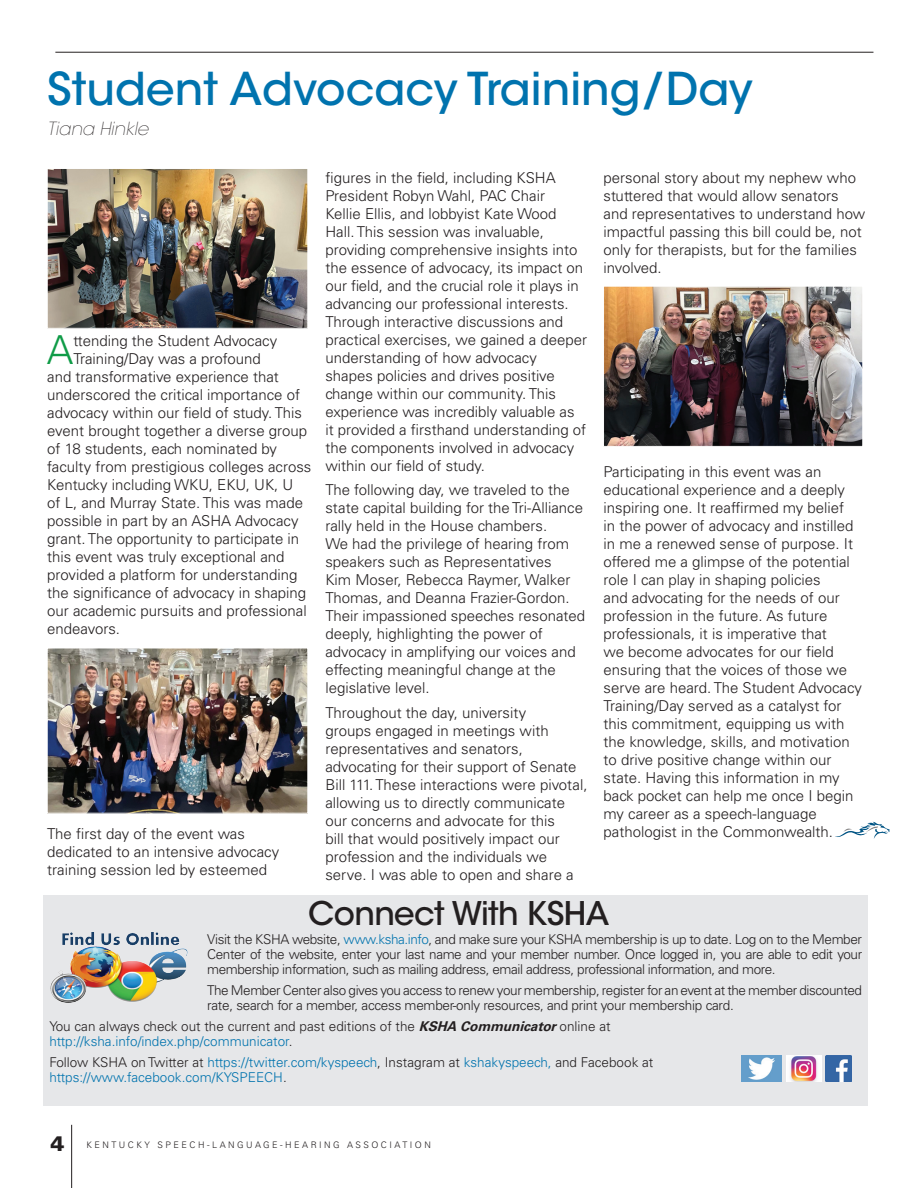
<style>
.page{position:relative;width:918px;height:1188px;background:#fff}
.page>*{position:absolute;margin:0;border:0;box-sizing:border-box;transform-origin:0 0}
.t1{font:500 45px "ITC Avant Garde Std";color:#0073ae}
.t2{font:300 39.9px "Univers LT Std";color:#0f9b47}
.t3{font:500 32.4px "ITC Avant Garde Std";letter-spacing:-.02em;color:#231f20}
.t4{font:900 21px "Univers LT Std";color:#231f20}
.t5{font:italic 200 18px "ITC Avant Garde Std";color:#231f20}
.t6{font:300 15px/18px "Univers LT Std";color:#231f20}
.t7{font:300 13.5px/15px "Univers LT Std";letter-spacing:-.025em;color:#231f20;text-align:justify}
.t8{font:300 13.5px/15px "Univers LT Std";color:#0073ae}
.t9{font:300 13.5px/15px "Univers LT Std";color:#231f20}
.t10{font:300 9px "Univers LT Std";letter-spacing:.28em;color:#231f20}
.s1{color:#0073ae}
.s2{font-weight:700;font-style:italic}
.s3{color:#231f20}
</style>
<div class="page">
<hr style="left:71px;top:1125px;width:1px;height:63px;background:#231f20">
<hr style="left:55px;top:52px;width:818px;height:1px;background:#231f20">
<svg style="left:835px;top:822px;width:55px;height:17px"></svg>
<div style="left:43px;top:895px;width:825px;height:211px;background:#e6e7e9"></div>
<img style="left:50px;top:932px;width:138px;height:71px">
<img style="left:741px;top:1055px;width:41px;height:27px">
<img style="left:786px;top:1055px;width:36px;height:27px">
<img style="left:826px;top:1056px;width:25px;height:25px">
<img style="left:49px;top:170px;width:257px;height:157px">
<div style="left:47px;top:168px;width:261px;height:161px;border:1px solid #fff"></div>
<img style="left:49px;top:650px;width:257px;height:161px">
<div style="left:47px;top:648px;width:261px;height:165px;border:1px solid #fff"></div>
<img style="left:605px;top:288px;width:256px;height:157px">
<div style="left:603px;top:286px;width:260px;height:161px;border:1px solid #fff"></div>
<h1 class="t1" style="left:47px;top:60px;width:707px">Student Advocacy Training/Day</h1>
<p class="t5" style="left:47px;top:118px;width:103px">Tiana Hinkle</p>
<h2 class="t2" style="left:47px;top:326px;width:28px">A</h2>
<p class="t6" style="left:74px;top:332px;width:205px">ttending the Student Advocacy</p>
<p class="t6" style="left:74px;top:350px;width:189px">Training/Day was a profound</p>
<p class="t6" style="left:47px;top:368px;width:233px">and transformative experience that</p>
<p class="t6" style="left:47px;top:386px;width:254px">underscored the critical importance of</p>
<p class="t6" style="left:47px;top:404px;width:256px">advocacy within our field of study. This</p>
<p class="t6" style="left:47px;top:422px;width:262px">event brought together a diverse group</p>
<p class="t6" style="left:47px;top:440px;width:231px">of 18 students, each nominated by</p>
<p class="t6" style="left:47px;top:458px;width:266px">faculty from prestigious colleges across</p>
<p class="t6" style="left:47px;top:476px;width:248px">Kentucky including WKU, EKU, UK, U</p>
<p class="t6" style="left:47px;top:494px;width:257px">of L, and Murray State. This was made</p>
<p class="t6" style="left:47px;top:512px;width:253px">possible in part by an ASHA Advocacy</p>
<p class="t6" style="left:47px;top:530px;width:254px">grant. The opportunity to participate in</p>
<p class="t6" style="left:47px;top:548px;width:239px">this event was truly exceptional and</p>
<p class="t6" style="left:47px;top:566px;width:252px">provided a platform for understanding</p>
<p class="t6" style="left:47px;top:584px;width:260px">the significance of advocacy in shaping</p>
<p class="t6" style="left:47px;top:602px;width:261px">our academic pursuits and professional</p>
<p class="t6" style="left:47px;top:620px;width:74px">endeavors.</p>
<p class="t6" style="left:47px;top:825px;width:233px">The first day of the event was dedicated to an intensive advocacy training session led by esteemed</p>
<p class="t6" style="left:325px;top:168px;width:263px">figures in the field, including KSHA President Robyn Wahl, PAC Chair<br>Kellie Ellis, and lobbyist Kate Wood Hall. This session was invaluable, providing comprehensive insights into the essence of advocacy, its impact on our field, and the crucial role it plays in advancing our professional interests.<br>Through interactive discussions and practical exercises, we gained a deeper understanding of how advocacy shapes policies and drives positive change within our community. This experience was incredibly valuable as<br>it provided a firsthand understanding of the components involved in advocacy within our field of study.</p>
<p class="t6" style="left:325px;top:481px;width:261px">The following day, we traveled to the state capital building for the Tri-Alliance rally held in the House chambers.<br>We had the privilege of hearing from speakers such as Representatives<br>Kim Moser, Rebecca Raymer, Walker Thomas, and Deanna Frazier-Gordon.<br>Their impassioned speeches resonated deeply, highlighting the power of advocacy in amplifying our voices and effecting meaningful change at the legislative level.</p>
<p class="t6" style="left:325px;top:704px;width:264px">Throughout the day, university<br>groups engaged in meetings with representatives and senators, advocating for their support of Senate Bill 111. These interactions were pivotal, allowing us to directly communicate our concerns and advocate for this<br>bill that would positively impact our profession and the individuals we serve. I was able to open and share a</p>
<p class="t6" style="left:604px;top:168px;width:263px">personal story about my nephew who stuttered that would allow senators and representatives to understand how impactful passing this bill could be, not only for therapists, but for the families involved.</p>
<p class="t6" style="left:604px;top:463px;width:260px">Participating in this event was an educational experience and a deeply inspiring one. It reaffirmed my belief<br>in the power of advocacy and instilled in me a renewed sense of purpose. It offered me a glimpse of the potential role I can play in shaping policies<br>and advocating for the needs of our profession in the future. As future professionals, it is imperative that<br>we become advocates for our field ensuring that the voices of those we serve are heard. The Student Advocacy Training/Day served as a catalyst for this commitment, equipping us with the knowledge, skills, and motivation to drive positive change within our state. Having this information in my back pocket can help me once I begin my career as a speech-language pathologist in the Commonwealth.</p>
<h3 class="t3" style="left:308px;top:893px;width:303px">Connect With KSHA</h3>
<p class="t7" style="left:207px;top:932px;width:656px">Visit the KSHA website, <span class="s1">www.ksha.info</span>, and make sure your KSHA membership is up to date. Log on to the Member Center of the website, enter your last name and your member number. Once logged in, you are able to edit your membership information, such as mailing address, email address, professional information, and more.</p>
<p class="t7" style="left:207px;top:983px;width:656px">The Member Center also gives you access to renew your membership, register for an event at the member discounted rate, search for a member, access member-only resources, and print your membership card.</p>
<p class="t9" style="left:49px;top:1019px;width:563px">You can always check out the current and past editions of the <span class="s2">KSHACommunicator</span>online at <span class="s1">http://ksha.info/index.php/communicator</span>.</p>
<p class="t8" style="left:49px;top:1055px;width:606px"><span class="s3">Follow KSHA on Twitter at</span> https://twitter.com/kyspeech<span class="s3">, Instagram at</span> kshakyspeech, <span class="s3">and Facebook at </span>https://www.facebook.com/KYSPEECH<span class="s3">.</span></p>
<h3 class="t4" style="left:51px;top:1131px;width:16px">4</h3>
<p class="t10" style="left:86px;top:1139px;width:346px">KENTUCKY SPEECH-LANGUAGE-HEARING ASSOCIATION</p>
</div>
